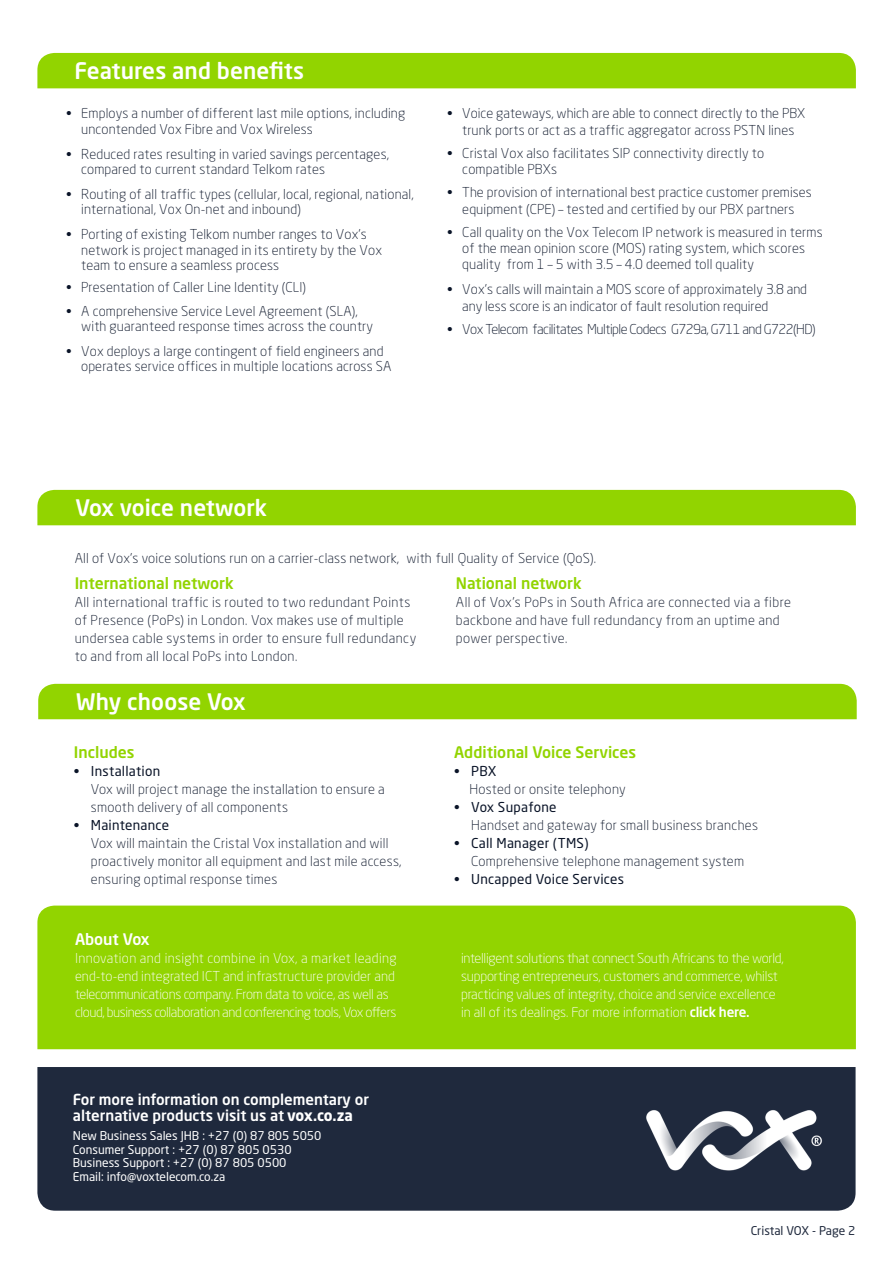
<style>
.page{position:relative;width:893px;height:1263px;background:#fff}
.page>*{position:absolute;margin:0;border:0;box-sizing:border-box;transform-origin:0 0}
.t1{font:500 22.5px "Neo Sans Std";letter-spacing:.005em;color:#fff}
.t2{font:500 15.75px "Neo Sans Std";color:#92d400}
.t3{font:500 15.75px "Neo Sans Std";color:#fff}
.t4{font:500 15px/16.5px "Neo Sans Std";color:#fff}
.t5{font:300 13.5px/15.8px "Neo Sans Std";letter-spacing:.01em;color:#0a1428}
.t6{font:300 13.5px/18px "Neo Sans Std";letter-spacing:-.015em;color:#fff}
.t7{font:300 13.5px/18px "Neo Sans Std";letter-spacing:.03em;color:#0a1428}
.t8{font:13.5px "Neo Sans Std";letter-spacing:.015em;color:#0a1428}
.t9{font:300 13.5px "Neo Sans Std";letter-spacing:-.04em;color:#0a1428}
.t10{font:12px/13.5px "Neo Sans Std";color:#fff}
.t11{font:12px "Neo Sans Std";color:#1f293d}
.s1{font-weight:500}
.s2{font-weight:700}
</style>
<div class="page">
<div style="left:37px;top:53px;width:819px;height:35px;background:#92d400"></div>
<div style="left:37px;top:490px;width:819px;height:35px;background:#92d400"></div>
<div style="left:38px;top:684px;width:819px;height:35px;background:#92d400"></div>
<div style="left:37px;top:1067px;width:818px;height:144px;background:#1f293d"></div>
<div style="left:37px;top:905px;width:819px;height:144px;background:#92d400"></div>
<img style="left:643px;top:1076px;width:182px;height:116px">
<h1 class="t1" style="left:75px;top:57px;width:231px">Features and benefits</h1>
<p class="t5" style="left:81px;top:105px;width:326px;text-indent:-15px">• Employs a number of different last mile options, including uncontended Vox Fibre and Vox Wireless</p>
<p class="t5" style="left:81px;top:146px;width:309px;text-indent:-15px">• Reduced rates resulting in varied savings percentages, compared to current standard Telkom rates</p>
<p class="t5" style="left:81px;top:187px;width:334px;line-height:15px;text-indent:-15px">• Routing of all traffic types (cellular, local, regional, national, international, Vox On-net and inbound)</p>
<p class="t5" style="left:81px;top:227px;width:302px;line-height:15.3px;text-indent:-15px">• Porting of existing Telkom number ranges to Vox's network is project managed in its entirety by the Vox team to ensure a seamless process</p>
<p class="t5" style="left:66px;top:279px;width:241px">• Presentation of Caller Line Identity (CLI)</p>
<p class="t5" style="left:81px;top:303px;width:293px;text-indent:-15px">• A comprehensive Service Level Agreement (SLA), with guaranteed response times across the country</p>
<p class="t5" style="left:81px;top:344px;width:312px;line-height:15px;text-indent:-15px">• Vox deploys a large contingent of field engineers and operates service offices in multiple locations across SA</p>
<p class="t5" style="left:447px;top:105px;width:359px;line-height:16.4px;text-align:center">• Voice gateways, which are able to connect directly to the PBX trunk ports or act as a traffic aggregator across PSTN lines</p>
<p class="t5" style="left:462px;top:145px;width:303px;text-indent:-15px">• Cristal Vox also facilitates SIP connectivity directly to compatible PBXs</p>
<p class="t5" style="left:447px;top:184px;width:366px;line-height:16.4px;text-align:center">• The provision of international best practice customer premises equipment (CPE) – tested and certified by our PBX partners</p>
<p class="t5" style="left:462px;top:224px;width:362px;line-height:16.4px;text-indent:-15px">• Call quality on the Vox Telecom IP network is measured in terms of the mean opinion score (MOS) rating system, which scores quality from 1 – 5 with 3.5 – 4.0 deemed toll quality</p>
<p class="t5" style="left:462px;top:281px;width:346px;line-height:16.5px;text-indent:-15px">• Vox’s calls will maintain a MOS score of approximately 3.8 and any less score is an indicator of fault resolution required</p>
<p class="t9" style="left:447px;top:321px;width:370px">• Vox Telecom facilitates Multiple Codecs G729a, G711 and G722(HD)</p>
<h1 class="t1" style="left:75px;top:494px;width:193px">Vox voice network</h1>
<p class="t5" style="left:75px;top:550px;width:523px">All of Vox’s voice solutions run on a carrier-class network, with full Quality of Service (QoS).</p>
<p class="t2" style="left:75px;top:573px;width:160px">International network</p>
<p class="t7" style="left:75px;top:592px;width:343px">All international traffic is routed to two redundant Points of Presence (PoPs) in London. Vox makes use of multiple undersea cable systems in order to ensure full redundancy to and from all local PoPs into London.</p>
<h1 class="t1" style="left:76px;top:688px;width:171px">Why choose Vox</h1>
<p class="t2" style="left:74px;top:742px;width:62px">Includes</p>
<p class="t8" style="left:74px;top:763px;width:88px">• Installation</p>
<p class="t5" style="left:91px;top:780px;width:295px;line-height:18px">Vox will project manage the installation to ensure a smooth delivery of all components</p>
<p class="t8" style="left:74px;top:817px;width:97px">• Maintenance</p>
<p class="t5" style="left:91px;top:834px;width:312px;line-height:18px">Vox will maintain the Cristal Vox installation and will proactively monitor all equipment and last mile access, ensuring optimal response times</p>
<p class="t2" style="left:456px;top:573px;width:127px">National network</p>
<p class="t7" style="left:456px;top:592px;width:336px">All of Vox’s PoPs in South Africa are connected via a fibre backbone and have full redundancy from an uptime and power perspective.</p>
<p class="t2" style="left:454px;top:742px;width:184px">Additional Voice Services</p>
<p class="t8" style="left:454px;top:763px;width:44px">• PBX</p>
<p class="t5" style="left:469px;top:781px;width:158px">Hosted or onsite telephony</p>
<p class="t8" style="left:454px;top:799px;width:104px">• Vox Supafone</p>
<p class="t5" style="left:471px;top:817px;width:288px">Handset and gateway for small business branches</p>
<p class="t8" style="left:454px;top:835px;width:136px">• Call Manager (TMS)</p>
<p class="t5" style="left:471px;top:853px;width:275px">Comprehensive telephone management system</p>
<p class="t8" style="left:454px;top:871px;width:171px">• Uncapped Voice Services</p>
<p class="t3" style="left:75px;top:930px;width:76px">About Vox</p>
<p class="t6" style="left:75px;top:949px;width:323px">Innovation and insight combine in Vox, a market leading end-to-end integrated ICT and infrastructure provider and telecommunications company. From data to voice, as well as cloud, business collaboration and conferencing tools, Vox offers</p>
<p class="t6" style="left:461px;top:949px;width:324px">intelligent solutions that connect South Africans to the world, supporting entrepreneurs, customers and commerce, whilst practicing values of integrity, choice and service excellence in all of its dealings. For more information <span class="s1">click here.</span></p>
<p class="t4" style="left:73px;top:1090px;width:298px">For more information on complementary or alternative products visit us at <span class="s2">vox.co.za</span></p>
<p class="t10" style="left:73px;top:1129px;width:250px">New Business Sales JHB : +27 (0) 87 805 5050<br>Consumer Support : +27 (0) 87 805 0530<br>Business Support : +27 (0) 87 805 0500<br>Email: info@voxtelecom.co.za</p>
<p class="t11" style="left:751px;top:1223px;width:106px">Cristal VOX - Page 2</p>
</div>
